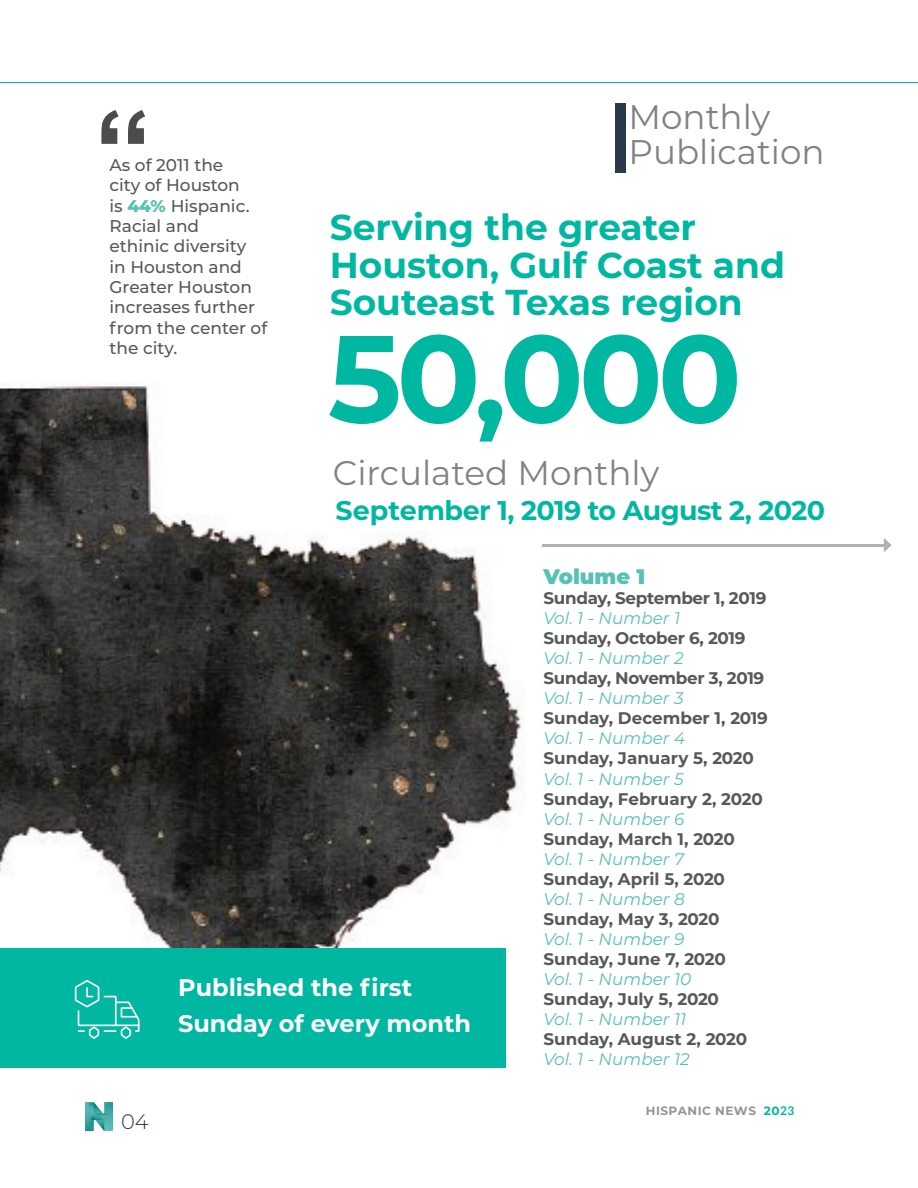
<style>
.page{position:relative;width:918px;height:1188px;background:#fff}
.page>*{position:absolute;margin:0;border:0;box-sizing:border-box;transform-origin:0 0}
.t1{font:700 123.6px "Montserrat";color:#00b7a2}
.t2{font:700 36px/37.2px "Montserrat";color:#00b7a2}
.t3{font:34.2px/34.3px "Montserrat";color:#808285}
.t4{font:700 27px "Montserrat";letter-spacing:-.02em;color:#00b7a2}
.t5{font:700 24px/36px "Montserrat";color:#fff}
.t6{font:900 21px "Montserrat";color:#57c2b2}
.t7{font:300 21px "Montserrat";color:#2a394b}
.t8{font:500 16.95px/20.4px "Montserrat";color:#57585a}
.t9{font:700 16.8px "Montserrat";letter-spacing:-.01em;color:#57585a}
.t10{font:italic 16.8px "Montserrat";color:#57c2b2}
.t11{font:700 12px "Montserrat";letter-spacing:.04em;color:#939598}
.s1{font-weight:800;color:#57c2b2}
.s2{color:#00b7a2}
.s3{font-family:"Lato";color:#00b7a2}
</style>
<div class="page">
<img style="left:0;top:383px;width:549px;height:613px">
<div style="left:0;top:949px;width:505px;height:119px;background:#00b7a2"></div>
<svg style="left:74px;top:980px;width:66px;height:59px"></svg>
<svg style="left:101px;top:110px;width:44px;height:34px"></svg>
<hr style="left:549px;top:544px;width:335px;height:2px;background:#b0b1b5">
<svg style="left:542px;top:544px;width:7px;height:2px"></svg>
<svg style="left:884px;top:538px;width:8px;height:14px"></svg>
<div style="left:616px;top:104px;width:10px;height:69px;background:#2a394b"></div>
<hr style="left:0;top:82px;width:918px;height:1px;background:#00b7a2">
<img style="left:85px;top:1103px;width:27px;height:27px">
<p class="t8" style="left:110px;top:154px;width:159px">As of 2011 the<br>city of Houston<br>is <span class="s1">44%</span> Hispanic.<br>Racial and<br>ethinic diversity<br>in Houston and<br>Greater Houston increases further from the center of the city.</p>
<h3 class="t3" style="left:629px;top:99px;width:198px">Monthly<br>Publication</h3>
<h2 class="t2" style="left:330px;top:207px;width:457px">Serving the greater<br>Houston, Gulf Coast and<br>Souteast Texas region</h2>
<h1 class="t1" style="left:328px;top:290px;width:415px">50,000</h1>
<h3 class="t3" style="left:333px;top:454px;width:328px">Circulated Monthly</h3>
<h3 class="t4" style="left:336px;top:491px;width:491px">September 1, 2019 to August 2, 2020</h3>
<h3 class="t5" style="left:178px;top:968px;width:295px">Published the first<br>Sunday of every month</h3>
<p class="t7" style="left:121px;top:1108px;width:29px">04</p>
<p class="t6" style="left:543px;top:561px;width:103px">Volume 1</p>
<p class="t9" style="left:543px;top:586px;width:224px">Sunday, September 1, 2019</p>
<p class="t10" style="left:543px;top:607px;width:138px">Vol. 1 - Number 1</p>
<p class="t9" style="left:543px;top:626px;width:204px">Sunday, October 6, 2019</p>
<p class="t10" style="left:543px;top:647px;width:142px">Vol. 1 - Number 2</p>
<p class="t9" style="left:543px;top:666px;width:222px">Sunday, November 3, 2019</p>
<p class="t10" style="left:543px;top:687px;width:142px">Vol. 1 - Number 3</p>
<p class="t9" style="left:543px;top:706px;width:226px">Sunday, December 1, 2019</p>
<p class="t10" style="left:543px;top:727px;width:143px">Vol. 1 - Number 4</p>
<p class="t9" style="left:543px;top:746px;width:212px">Sunday, January 5, 2020</p>
<p class="t10" style="left:543px;top:767px;width:142px">Vol. 1 - Number 5</p>
<p class="t9" style="left:543px;top:786px;width:221px">Sunday, February 2, 2020</p>
<p class="t10" style="left:543px;top:807px;width:142px">Vol. 1 - Number 6</p>
<p class="t9" style="left:543px;top:827px;width:193px">Sunday, March 1, 2020</p>
<p class="t10" style="left:543px;top:847px;width:142px">Vol. 1 - Number 7</p>
<p class="t9" style="left:543px;top:867px;width:183px">Sunday, April 5, 2020</p>
<p class="t10" style="left:543px;top:887px;width:143px">Vol. 1 - Number 8</p>
<p class="t9" style="left:543px;top:907px;width:178px">Sunday, May 3, 2020</p>
<p class="t10" style="left:543px;top:927px;width:142px">Vol. 1 - Number 9</p>
<p class="t9" style="left:543px;top:947px;width:184px">Sunday, June 7, 2020</p>
<p class="t10" style="left:543px;top:967px;width:149px">Vol. 1 - Number 10</p>
<p class="t9" style="left:543px;top:987px;width:177px">Sunday, July 5, 2020</p>
<p class="t10" style="left:543px;top:1007px;width:144px">Vol. 1 - Number 11</p>
<p class="t9" style="left:543px;top:1027px;width:205px">Sunday, August 2, 2020</p>
<p class="t10" style="left:543px;top:1047px;width:148px">Vol. 1 - Number 12</p>
<p class="t11" style="left:646px;top:1102px;width:150px">HISPANIC NEWS <span class="s2">20</span><span class="s3">23</span></p>
</div>
